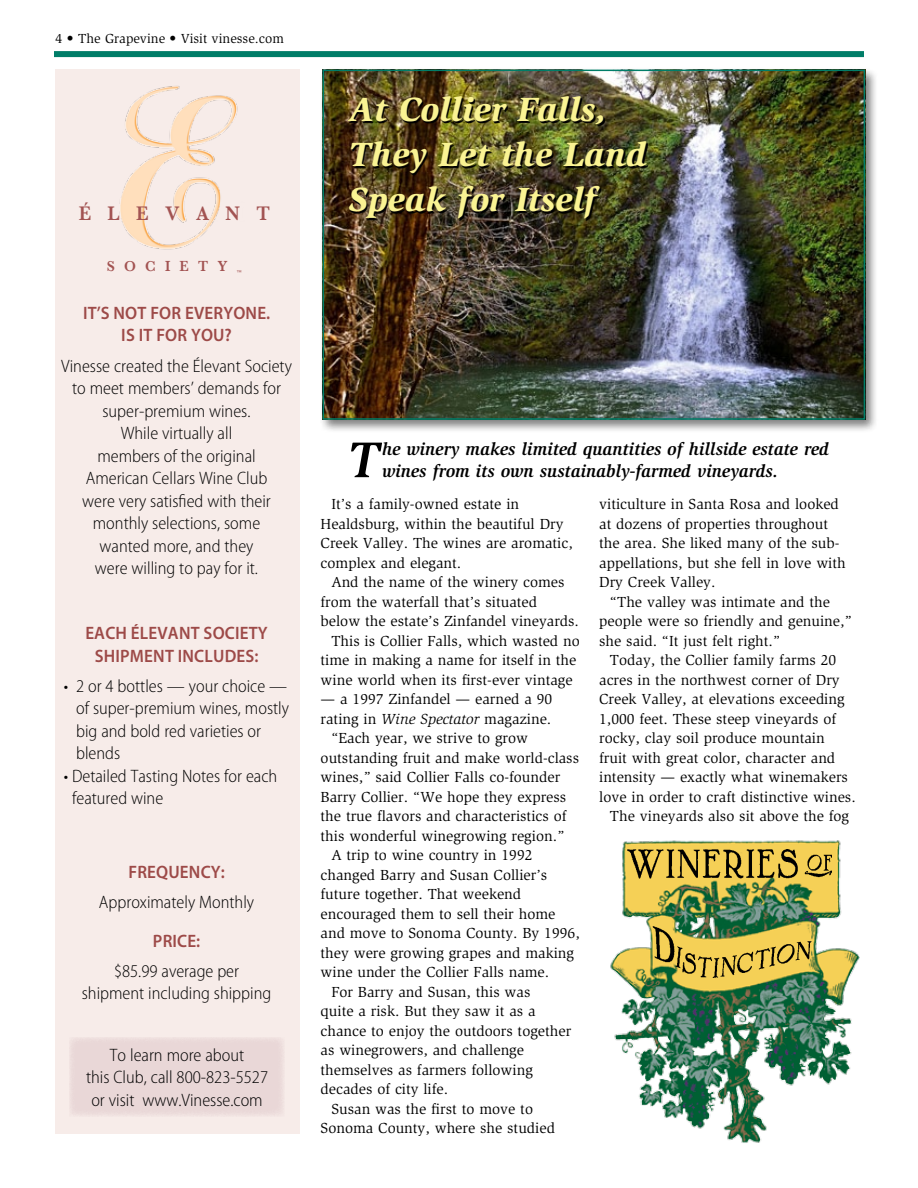
<style>
.page{position:relative;width:918px;height:1188px;background:#fff}
.page>*{position:absolute;margin:0;border:0;box-sizing:border-box;transform-origin:0 0}
.t1{font:italic 700 51.6px "Slimbach Std";color:#000}
.t2{font:italic 900 34.5px/45px "Slimbach Std";color:#faf393}
.t3{font:600 20.1px "Baskerville";letter-spacing:.855em;color:#a25352;scale:.95 1}
.t4{font:300 semi-condensed 18px/22.5px "Myriad Pro";color:#000;text-align:center}
.t5{font:italic 700 18px/22.5px "Slimbach Std";color:#000}
.t6{font:600 18px/22.5px "Myriad Pro";letter-spacing:.01em;color:#9d4a48;text-align:center;scale:.95 1}
.t7{font:15px/19.5px "Slimbach Std";color:#000}
.t8{font:600 15px "Baskerville";letter-spacing:.65em;color:#a25352;scale:.95 1}
.t9{font:13.5px "Slimbach Std";color:#000}
.t10{font:5.25px "Helvetica LT Std";color:#a25352;scale:.95 1}
.s1{font-style:italic}
</style>
<div class="page">
<div style="left:54px;top:51px;width:810px;height:6px;background:#007d68"></div>
<div style="left:55px;top:69px;width:244px;height:1064px;background:#f7ece9"></div>
<div style="left:69px;top:1037px;width:216px;height:80px;background:#e9d7d7"></div>
<img style="left:119px;top:86px;width:119px;height:164px">
<div style="left:320px;top:67px;width:559px;height:366px;background:#000;opacity:.5"></div>
<img style="left:326px;top:73px;width:536px;height:344px">
<div style="left:323px;top:70px;width:542px;height:350px;border:2px solid #007d68"></div>
<img style="left:610px;top:840px;width:250px;height:303px">
<img style="left:627px;top:849px;width:205px;height:129px">
<img style="left:349px;top:98px;width:299px;height:122px">
<p class="t9" style="left:56px;top:31px;width:230px">4 • The Grapevine • Visit vinesse.com</p>
<h3 class="t3" style="left:79px;top:202px;width:203px">ÉLEVANT</h3>
<p class="t8" style="left:107px;top:257px;width:93px">SOCIET</p>
<p class="t8" style="left:218px;top:257px;width:12px">Y</p>
<p class="t10" style="left:237px;top:269px;width:7px">™</p>
<p class="t6" style="left:83px;top:302px;width:198px">IT’S NOT FOR EVERYONE.<br>IS IT FOR YOU?</p>
<p class="t4" style="left:61px;top:355px;width:232px">Vinesse created the Élevant Society to meet members’ demands for super-premium wines.<br>While virtually all<br>members of the original<br>American Cellars Wine Club<br>were very satisfied with their monthly selections, some<br>wanted more, and they<br>were willing to pay for it.</p>
<p class="t6" style="left:85px;top:622px;width:194px">EACH ÉLEVANT SOCIETY<br>SHIPMENT INCLUDES:</p>
<p class="t4" style="left:76px;top:675px;width:215px;text-align:left;text-indent:-12px">• 2 or 4 bottles — your choice — of super-premium wines, mostly big and bold red varieties or blends</p>
<p class="t4" style="left:72px;top:765px;width:207px;text-align:left;text-indent:-8px">• Detailed Tasting Notes for each featured wine</p>
<p class="t6" style="left:128px;top:861px;width:103px">FREQUENCY:</p>
<p class="t4" style="left:99px;top:891px;width:157px">Approximately Monthly</p>
<p class="t6" style="left:153px;top:930px;width:51px">PRICE:</p>
<p class="t4" style="left:82px;top:960px;width:191px">$85.99 average per shipment including shipping</p>
<p class="t4" style="left:86px;top:1044px;width:184px">To learn more about<br>this Club, call 800-823-5527 or visit www.Vinesse.com</p>
<h2 class="t2" style="left:349px;top:87px;width:299px">At Collier Falls,<br>They Let the Land<br>Speak for Itself</h2>
<h1 class="t1" style="left:348px;top:430px;width:33px">T</h1>
<p class="t5" style="left:382px;top:437px;width:448px">he winery makes limited quantities of hillside estate red wines from its own sustainably-farmed vineyards.</p>
<p class="t7" style="left:599px;top:495px;width:248px">viticulture in Santa Rosa and looked at dozens of properties throughout the area. She liked many of the sub&shy;appellations, but she fell in love with<br>Dry Creek Valley.</p>
<p class="t7" style="left:599px;top:592px;width:254px;text-indent:11px">“The valley was intimate and the people were so friendly and genuine,” she said. “It just felt right.”</p>
<p class="t7" style="left:610px;top:651px;width:228px">Today, the Collier family farms 20</p>
<p class="t7" style="left:599px;top:670px;width:242px">acres in the northwest corner of Dry</p>
<p class="t7" style="left:599px;top:690px;width:247px">Creek Valley, at elevations exceeding</p>
<p class="t7" style="left:599px;top:709px;width:238px">1,000 feet. These steep vineyards of</p>
<p class="t7" style="left:599px;top:729px;width:227px">rocky, clay soil produce mountain</p>
<p class="t7" style="left:599px;top:748px;width:238px">fruit with great color, character and</p>
<p class="t7" style="left:599px;top:768px;width:250px">intensity — exactly what winemakers</p>
<p class="t7" style="left:599px;top:787px;width:258px">love in order to craft distinctive wines.</p>
<p class="t7" style="left:610px;top:807px;width:241px">The vineyards also sit above the fog</p>
<p class="t7" style="left:321px;top:495px;width:254px;text-indent:11px">It’s a family-owned estate in<br>Healdsburg, within the beautiful Dry<br>Creek Valley. The wines are aromatic, complex and elegant.</p>
<p class="t7" style="left:331px;top:573px;width:235px">And the name of the winery comes</p>
<p class="t7" style="left:321px;top:592px;width:218px">from the waterfall that’s situated</p>
<p class="t7" style="left:321px;top:612px;width:260px">below the estate’s Zinfandel vineyards.</p>
<p class="t7" style="left:331px;top:631px;width:250px">This is Collier Falls, which wasted no</p>
<p class="t7" style="left:321px;top:651px;width:257px">time in making a name for itself in the</p>
<p class="t7" style="left:321px;top:670px;width:254px">wine world when its first-ever vintage</p>
<p class="t7" style="left:321px;top:690px;width:233px">— a 1997 Zinfandel — earned a 90</p>
<p class="t7" style="left:321px;top:709px;width:232px">rating in <span class="s1">Wine Spectator</span> magazine.</p>
<p class="t7" style="left:331px;top:729px;width:198px">“Each year, we strive to grow</p>
<p class="t7" style="left:321px;top:748px;width:260px">outstanding fruit and make world-class</p>
<p class="t7" style="left:321px;top:768px;width:241px">wines,” said Collier Falls co-founder</p>
<p class="t7" style="left:321px;top:787px;width:247px">Barry Collier. “We hope they express</p>
<p class="t7" style="left:321px;top:807px;width:247px">the true flavors and characteristics of</p>
<p class="t7" style="left:321px;top:826px;width:245px">this wonderful winegrowing region.”</p>
<p class="t7" style="left:331px;top:846px;width:203px">A trip to wine country in 1992</p>
<p class="t7" style="left:321px;top:865px;width:228px">changed Barry and Susan Collier’s</p>
<p class="t7" style="left:321px;top:885px;width:202px">future together. That weekend</p>
<p class="t7" style="left:321px;top:904px;width:236px">encouraged them to sell their home</p>
<p class="t7" style="left:321px;top:924px;width:261px">and move to Sonoma County. By 1996,</p>
<p class="t7" style="left:321px;top:943px;width:255px">they were growing grapes and making</p>
<p class="t7" style="left:321px;top:963px;width:230px">wine under the Collier Falls name.</p>
<p class="t7" style="left:331px;top:982px;width:201px">For Barry and Susan, this was</p>
<p class="t7" style="left:321px;top:1002px;width:217px">quite a risk. But they saw it as a</p>
<p class="t7" style="left:321px;top:1021px;width:252px">chance to enjoy the outdoors together</p>
<p class="t7" style="left:321px;top:1041px;width:205px">as winegrowers, and challenge</p>
<p class="t7" style="left:321px;top:1060px;width:214px">themselves as farmers following</p>
<p class="t7" style="left:321px;top:1080px;width:129px">decades of city life.</p>
<p class="t7" style="left:331px;top:1099px;width:203px">Susan was the first to move to</p>
<p class="t7" style="left:321px;top:1119px;width:236px">Sonoma County, where she studied</p>
</div>
